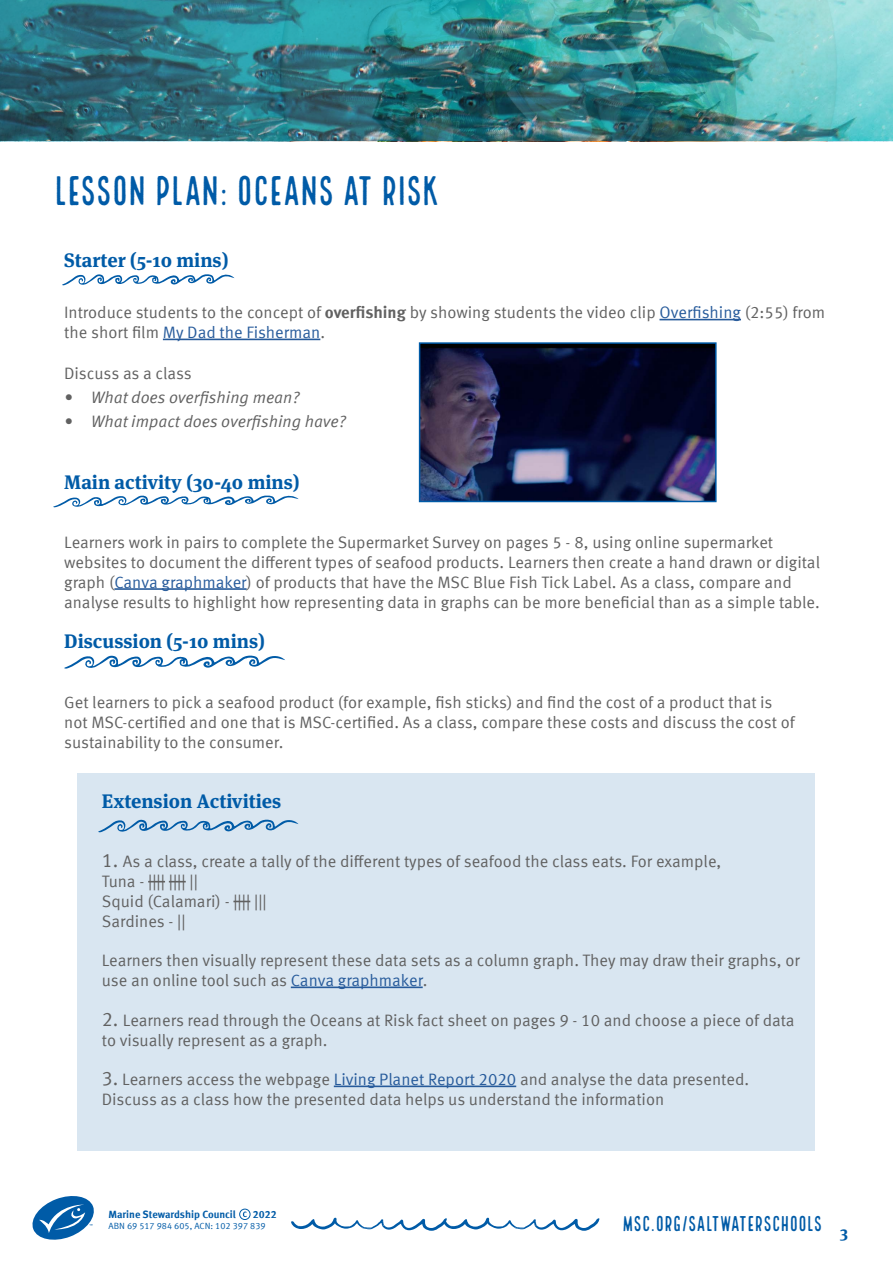
<style>
.page{position:relative;width:893px;height:1263px;background:#fff}
.page>*{position:absolute;margin:0;border:0;box-sizing:border-box;transform-origin:0 0}
.t1{font:40.5px "Local Brewery Four";letter-spacing:-.025em;color:#005ba7}
.t2{font:21px "Local Brewery Four";letter-spacing:-.01em;color:#005ba7}
.t3{font:700 19.5px "Meta Serif Pro";color:#005ba7}
.t4{font:16.5px/19.8px "Meta Offc Pro Norm";color:#616161}
.t5{font:16.5px "Meta Offc Pro Norm Ita";color:#616161}
.t6{font:700 16.5px "Meta Serif Pro";color:#005ba7}
.t7{font:700 10.5px "Meta Offc Pro";color:#005ba7}
.t8{font:9px "Meta Offc Pro Norm";color:#005ba7}
.s1{font-family:"Meta Offc Pro";font-weight:700}
.s2{color:#275b9b}
.s3{font-size:19.5px}
</style>
<div class="page">
<img style="left:0;top:0;width:893px;height:140px">
<svg style="left:291px;top:1218px;width:309px;height:13px"></svg>
<svg style="left:32px;top:1196px;width:62px;height:44px"></svg>
<svg style="left:243px;top:1211px;width:4px;height:6px"></svg>
<div style="left:239px;top:1209px;width:11px;height:11px;border:1px solid #005ba7;border-radius:50%"></div>
<hr style="left:659px;top:319px;width:82px;height:1px;background:#275b9b">
<hr style="left:163px;top:339px;width:157px;height:1px;background:#275b9b">
<hr style="left:114px;top:588px;width:133px;height:2px;background:#275b9b">
<div style="left:78px;top:774px;width:737px;height:377px;background:#d9e6f1"></div>
<hr style="left:291px;top:986px;width:132px;height:2px;background:#275b9b">
<hr style="left:334px;top:1085px;width:182px;height:2px;background:#275b9b">
<svg style="left:148px;top:881px;width:38px;height:1px"></svg>
<svg style="left:233px;top:901px;width:17px;height:1px"></svg>
<svg style="left:62px;top:274px;width:172px;height:12px"></svg>
<svg style="left:53px;top:495px;width:246px;height:13px"></svg>
<svg style="left:98px;top:819px;width:200px;height:14px"></svg>
<img style="left:422px;top:345px;width:292px;height:154px">
<div style="left:419px;top:342px;width:298px;height:160px;border:2px solid #005ba7"></div>
<svg style="left:64px;top:655px;width:221px;height:14px"></svg>
<h1 class="t1" style="left:54px;top:169px;width:388px">LESSON PLAN: OCEANS AT RISK</h1>
<p class="t3" style="left:64px;top:244px;width:166px">Starter (5-10 mins)</p>
<p class="t4" style="left:64px;top:302px;width:762px">Introduce students to the concept of <span class="s1">overfishing</span> by showing students the video clip <span class="s2">Overfishing</span> (2:55) from the short film <span class="s2">My Dad the Fisherman</span>.</p>
<p class="t4" style="left:64px;top:362px;width:129px">Discuss as a class</p>
<p class="t5" style="left:64px;top:385px;width:237px">• What does overfishing mean?</p>
<p class="t5" style="left:64px;top:409px;width:283px">• What impact does overfishing have?</p>
<p class="t3" style="left:64px;top:466px;width:237px">Main activity (30-40 mins)</p>
<p class="t4" style="left:64px;top:532px;width:757px">Learners work in pairs to complete the Supermarket Survey on pages 5 - 8, using online supermarket websites to document the different types of seafood products. Learners then create a hand drawn or digital graph (<span class="s2">Canva graphmaker</span>) of products that have the MSC Blue Fish Tick Label. As a class, compare and analyse results to highlight how representing data in graphs can be more beneficial than as a simple table.</p>
<p class="t3" style="left:64px;top:626px;width:202px">Discussion (5-10 mins)</p>
<p class="t4" style="left:64px;top:691px;width:732px">Get learners to pick a seafood product (for example, fish sticks) and find the cost of a product that is not MSC-certified and one that is MSC-certified. As a class, compare these costs and discuss the cost of sustainability to the consumer.</p>
<p class="t3" style="left:102px;top:785px;width:181px">Extension Activities</p>
<p class="t4" style="left:102px;top:851px;width:621px"><span class="s3">1.</span> As a class, create a tally of the different types of seafood the class eats. For example, Tuna - |||| |||| ||<br>Squid (Calamari) - |||| |||<br>Sardines - ||</p>
<p class="t4" style="left:102px;top:950px;width:699px">Learners then visually represent these data sets as a column graph. They may draw their graphs, or use an online tool such as <span class="s2">Canva graphmaker</span>.</p>
<p class="t4" style="left:102px;top:1009px;width:694px"><span class="s3">2.</span> Learners read through the Oceans at Risk fact sheet on pages 9 - 10 and choose a piece of data to visually represent as a graph.</p>
<p class="t4" style="left:102px;top:1068px;width:649px"><span class="s3">3.</span> Learners access the webpage <span class="s2">Living Planet Report 2020</span> and analyse the data presented.<br>Discuss as a class how the presented data helps us understand the information</p>
<p class="t7" style="left:108px;top:1206px;width:129px">Marine Stewardship Council</p>
<p class="t7" style="left:253px;top:1206px;width:25px">2022</p>
<p class="t8" style="left:108px;top:1219px;width:159px">ABN 69 517 984 605, ACN: 102 397 839</p>
<p class="t2" style="left:622px;top:1212px;width:202px">MSC.ORG/SALTWATERSCHOOLS</p>
<p class="t6" style="left:840px;top:1218px;width:9px">3</p>
</div>
